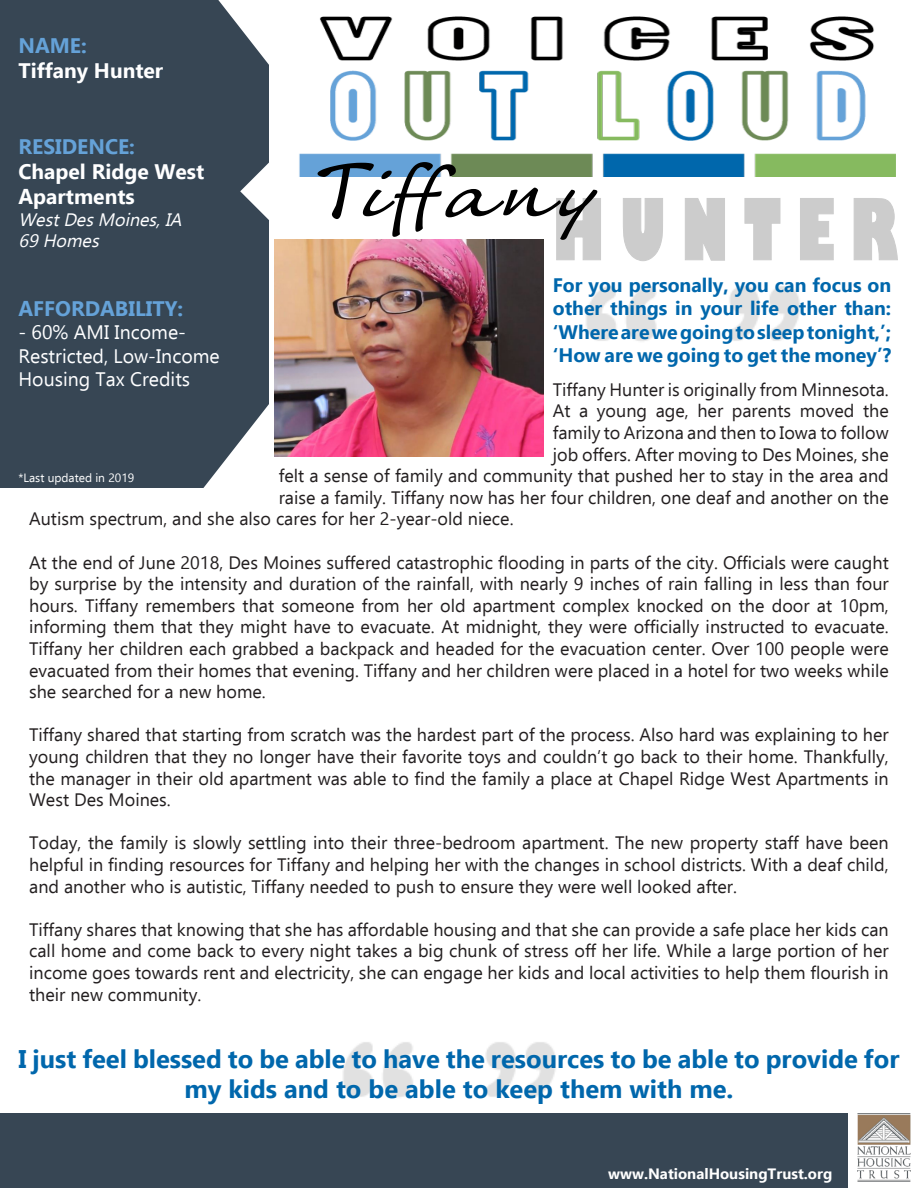
<style>
.page{position:relative;width:918px;height:1188px;background:#fff}
.page>*{position:absolute;margin:0;border:0;box-sizing:border-box;transform-origin:0 0}
.t1{font:800 condensed 82.35px "Gill Sans";letter-spacing:.2em;color:#ccc;scale:.95 1}
.t2{font:italic 75.6px "Tornac";color:#000;scale:.95 1}
.t3{font:700 25.5px/30.6px "Ebrima";color:#0067ac;text-align:center}
.t4{font:700 21px/25.2px "Ebrima";color:#fff}
.t5{font:700 21px "Ebrima";color:#65a2d8}
.t6{font:700 19.5px/23.4px "Ebrima";color:#0067ac;text-align:justify}
.t7{font:19.5px/23.4px "Ebrima";color:#fff}
.t8{font:18px/21.6px "Ebrima";color:#231f20;text-align:justify}
.t9{font:italic 18px "Ebrima";color:#fff}
.t10{font:700 15px "Ebrima";color:#fff}
.t11{font:12px "Ebrima";color:#fff}
</style>
<div class="page">
<div style="left:0;top:0;width:268px;height:488px;background:#374654"></div>
<div style="left:0;top:1113px;width:848px;height:75px;background:#374654"></div>
<img style="left:858px;top:1113px;width:52px;height:69px">
<svg style="left:218px;top:0;width:51px;height:100px"></svg>
<svg style="left:240px;top:160px;width:29px;height:62px"></svg>
<svg style="left:203px;top:371px;width:66px;height:117px"></svg>
<img style="left:299px;top:16px;width:597px;height:161px">
<svg style="left:556px;top:198px;width:45px;height:63px"></svg>
<svg style="left:623px;top:198px;width:40px;height:63px"></svg>
<svg style="left:685px;top:198px;width:40px;height:63px"></svg>
<svg style="left:744px;top:198px;width:37px;height:63px"></svg>
<svg style="left:800px;top:198px;width:34px;height:63px"></svg>
<svg style="left:853px;top:198px;width:45px;height:63px"></svg>
<img style="left:343px;top:1042px;width:213px;height:55px">
<img style="left:586px;top:286px;width:214px;height:55px">
<svg style="left:203px;top:371px;width:19px;height:26px"></svg>
<img style="left:274px;top:240px;width:270px;height:217px">
<p class="t5" style="left:18px;top:30px;width:70px">NAME:</p>
<p class="t4" style="left:18px;top:57px;width:146px">Tiffany Hunter</p>
<p class="t5" style="left:18px;top:131px;width:118px">RESIDENCE:</p>
<p class="t4" style="left:18px;top:158px;width:187px">Chapel Ridge West<br>Apartments</p>
<p class="t9" style="left:18px;top:207px;width:170px">WestDesMoines,IA</p>
<p class="t9" style="left:18px;top:228px;width:87px">69Homes</p>
<p class="t2" style="left:302px;top:141px;width:349px">Tiffany</p>
<p class="t1" style="left:553px;top:178px;width:365px">HUNTER</p>
<p class="t6" style="left:553px;top:273px;width:340px">For you personally, you can focus on other things in your life other than: ‘Where are we going to sleep tonight,’; ‘How are we going to get the money’?</p>
<p class="t5" style="left:18px;top:293px;width:166px">AFFORDABILITY:</p>
<p class="t7" style="left:18px;top:320px;width:203px">- 60% AMI Income-<br>Restricted, Low-Income<br>Housing Tax Credits</p>
<p class="t8" style="left:553px;top:378px;width:338px">Tiffany Hunter is originally from Minnesota.</p>
<p class="t8" style="left:553px;top:400px;width:338px">At a young age, her parents moved the</p>
<p class="t8" style="left:553px;top:421px;width:338px">family to Arizona and then to Iowa to follow</p>
<p class="t8" style="left:553px;top:443px;width:338px">job offers. After moving to Des Moines, she</p>
<p class="t8" style="left:279px;top:465px;width:612px">felt a sense of family and community that pushed her to stay in the area and</p>
<p class="t8" style="left:279px;top:486px;width:612px">raise a family. Tiffany now has her four children, one deaf and another on the</p>
<p class="t8" style="left:29px;top:508px;width:486px">Autism spectrum, and she also cares for her 2-year-old niece.</p>
<p class="t8" style="left:29px;top:551px;width:861px">At the end of June 2018, Des Moines suffered catastrophic flooding in parts of the city. Officials were caught by surprise by the intensity and duration of the rainfall, with nearly 9 inches of rain falling in less than four hours. Tiffany remembers that someone from her old apartment complex knocked on the door at 10pm, informing them that they might have to evacuate. At midnight, they were officially instructed to evacuate.<br>Tiffany her children each grabbed a backpack and headed for the evacuation center. Over 100 people were evacuated from their homes that evening. Tiffany and her children were placed in a hotel for two weeks while she searched for a new home.</p>
<p class="t8" style="left:29px;top:724px;width:861px">Tiffany shared that starting from scratch was the hardest part of the process. Also hard was explaining to her young children that they no longer have their favorite toys and couldn’t go back to their home. Thankfully, the manager in their old apartment was able to find the family a place at Chapel Ridge West Apartments in West Des Moines.</p>
<p class="t8" style="left:29px;top:832px;width:861px">Today, the family is slowly settling into their three-bedroom apartment. The new property staff have been helpful in finding resources for Tiffany and helping her with the changes in school districts. With a deaf child, and another who is autistic, Tiffany needed to push to ensure they were well looked after.</p>
<p class="t8" style="left:29px;top:918px;width:861px">Tiffany shares that knowing that she has affordable housing and that she can provide a safe place her kids can call home and come back to every night takes a big chunk of stress off her life. While a large portion of her income goes towards rent and electricity, she can engage her kids and local activities to help them flourish in their new community.</p>
<p class="t11" style="left:18px;top:469px;width:117px">*Last updated in 2019</p>
<p class="t3" style="left:18px;top:1042px;width:882px">I just feel blessed to be able to have the resources to be able to provide for my kids and to be able to keep them with me.</p>
<p class="t10" style="left:608px;top:1163px;width:226px">www.NationalHousingTrust.org</p>
</div>
